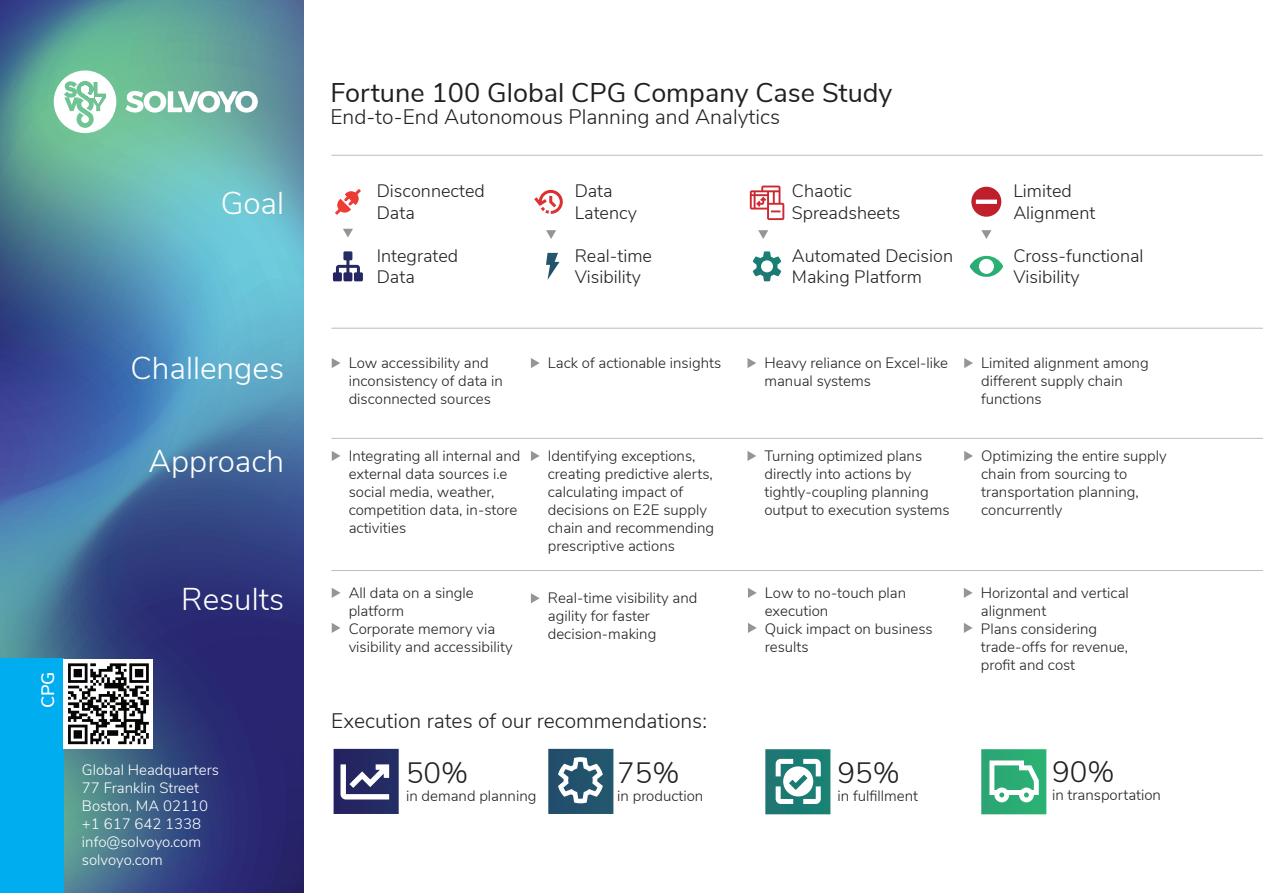
<style>
.page{position:relative;width:1263px;height:893px;background:#fff}
.page>*{position:absolute;margin:0;border:0;box-sizing:border-box;transform-origin:0 0}
.t1{font:300 31.5px "Nunito Sans";color:#fff}
.t2{font:300 29.4px "Nunito Sans";color:#231f20}
.t3{font:27px "Nunito Sans";color:#231f20}
.t4{font:300 21px "Nunito Sans";color:#231f20}
.t5{font:300 18px/21.6px "Nunito Sans";color:#231f20}
.t6{font:600 18px "Nunito Sans";color:#fff}
.t7{font:300 15px/18px "Nunito Sans";color:#231f20}
.t8{font:300 15px/18px "Nunito Sans";color:#fff}
</style>
<div class="page">
<svg style="left:0;top:0;width:304px;height:893px;background:#48749a"></svg>
<div style="left:0;top:659px;width:64px;height:234px;background:#00aeef"></div>
<svg style="left:54px;top:70px;width:204px;height:63px"></svg>
<svg style="left:343px;top:229px;width:10px;height:8px"></svg>
<svg style="left:546px;top:230px;width:10px;height:9px"></svg>
<svg style="left:758px;top:230px;width:10px;height:9px"></svg>
<svg style="left:981px;top:230px;width:10px;height:9px"></svg>
<svg style="left:335px;top:186px;width:666px;height:34px"></svg>
<svg style="left:333px;top:251px;width:670px;height:30px"></svg>
<svg style="left:334px;top:749px;width:712px;height:65px"></svg>
<svg style="left:558px;top:757px;width:45px;height:46px"></svg>
<svg style="left:776px;top:759px;width:45px;height:45px"></svg>
<svg style="left:989px;top:760px;width:50px;height:42px"></svg>
<svg style="left:340px;top:764px;width:49px;height:35px"></svg>
<hr style="left:331px;top:328px;width:932px;height:1px;background:#bcbdc0">
<hr style="left:331px;top:570px;width:932px;height:1px;background:#bcbdc0">
<svg style="left:332px;top:588px;width:8px;height:10px"></svg>
<svg style="left:332px;top:623px;width:8px;height:10px"></svg>
<svg style="left:748px;top:588px;width:9px;height:10px"></svg>
<svg style="left:748px;top:623px;width:9px;height:10px"></svg>
<svg style="left:964px;top:588px;width:9px;height:10px"></svg>
<svg style="left:964px;top:623px;width:9px;height:10px"></svg>
<svg style="left:531px;top:593px;width:9px;height:10px"></svg>
<svg style="left:332px;top:358px;width:8px;height:10px"></svg>
<svg style="left:531px;top:358px;width:9px;height:10px"></svg>
<svg style="left:747px;top:358px;width:9px;height:10px"></svg>
<svg style="left:964px;top:358px;width:9px;height:10px"></svg>
<hr style="left:331px;top:438px;width:932px;height:1px;background:#bcbdc0">
<svg style="left:531px;top:451px;width:9px;height:10px"></svg>
<svg style="left:332px;top:451px;width:8px;height:10px"></svg>
<svg style="left:747px;top:451px;width:9px;height:10px"></svg>
<svg style="left:964px;top:451px;width:9px;height:10px"></svg>
<hr style="left:331px;top:155px;width:932px;height:1px;background:#bcbdc0">
<div style="left:64px;top:659px;width:89px;height:89px;background:#fff"></div>
<svg style="left:68px;top:663px;width:81px;height:81px"></svg>
<p class="t6" style="left:35px;top:708px;width:38px;rotate:-90deg">CPG</p>
<h1 class="t1" style="left:221px;top:180px;width:65px">Goal</h1>
<h3 class="t3" style="left:330px;top:73px;width:564px">Fortune 100 Global CPG Company Case Study</h3>
<h3 class="t4" style="left:330px;top:102px;width:451px">End-to-End Autonomous Planning and Analytics</h3>
<p class="t5" style="left:377px;top:179px;width:109px">Disconnected<br>Data</p>
<p class="t5" style="left:377px;top:243px;width:83px">Integrated<br>Data</p>
<p class="t5" style="left:575px;top:179px;width:64px">Data<br>Latency</p>
<p class="t5" style="left:575px;top:243px;width:79px">Real-time<br>Visibility</p>
<p class="t5" style="left:792px;top:179px;width:110px">Chaotic<br>Spreadsheets</p>
<p class="t5" style="left:792px;top:243px;width:163px">Automated Decision<br>Making Platform</p>
<p class="t5" style="left:1013px;top:179px;width:84px">Limited<br>Alignment</p>
<p class="t5" style="left:1013px;top:243px;width:132px">Cross-functional<br>Visibility</p>
<h1 class="t1" style="left:130px;top:345px;width:155px">Challenges</h1>
<p class="t7" style="left:349px;top:353px;width:156px">Low accessibility and inconsistency of data in disconnected sources</p>
<p class="t7" style="left:548px;top:353px;width:175px">Lack of actionable insights</p>
<p class="t7" style="left:764px;top:353px;width:185px">Heavy reliance on Excel-like manual systems</p>
<p class="t7" style="left:981px;top:353px;width:169px">Limited alignment among different supply chain functions</p>
<h1 class="t1" style="left:149px;top:438px;width:137px">Approach</h1>
<p class="t7" style="left:548px;top:446px;width:168px">Identifying exceptions, creating predictive alerts, calculating impact of decisions on E2E supply chain and recommending prescriptive actions</p>
<p class="t7" style="left:349px;top:446px;width:173px">Integrating all internal and external data sources i.e social media, weather, competition data, in-store activities</p>
<p class="t7" style="left:764px;top:446px;width:187px">Turning optimized plans directly into actions by tightly-coupling planning output to execution systems</p>
<p class="t7" style="left:981px;top:446px;width:187px">Optimizing the entire supply chain from sourcing to transportation planning, concurrently</p>
<h1 class="t1" style="left:181px;top:576px;width:104px">Results</h1>
<p class="t7" style="left:349px;top:582px;width:166px">All data on a single platform<br>Corporate memory via visibility and accessibility</p>
<p class="t7" style="left:765px;top:582px;width:169px">Low to no-touch plan execution<br>Quick impact on business results</p>
<p class="t7" style="left:981px;top:582px;width:150px">Horizontal and vertical alignment<br>Plans considering trade-offs for revenue, profit and cost</p>
<p class="t7" style="left:548px;top:588px;width:151px">Real-time visibility and agility for faster decision-making</p>
<p class="t8" style="left:82px;top:760px;width:138px">Global Headquarters<br>77 Franklin Street<br>Boston, MA 02110 +1 617 642 1338 info@solvoyo.com solvoyo.com</p>
<h3 class="t4" style="left:331px;top:705px;width:377px">Execution rates of our recommendations:</h3>
<h2 class="t2" style="left:406px;top:751px;width:64px">50%</h2>
<p class="t7" style="left:406px;top:786px;width:132px">in demand planning</p>
<h2 class="t2" style="left:617px;top:751px;width:64px">75%</h2>
<p class="t7" style="left:617px;top:786px;width:88px">in production</p>
<h2 class="t2" style="left:838px;top:751px;width:64px">95%</h2>
<p class="t7" style="left:838px;top:786px;width:82px">in fulfillment</p>
<h2 class="t2" style="left:1052px;top:751px;width:64px">90%</h2>
<p class="t7" style="left:1052px;top:785px;width:110px">in transportation</p>
</div>
